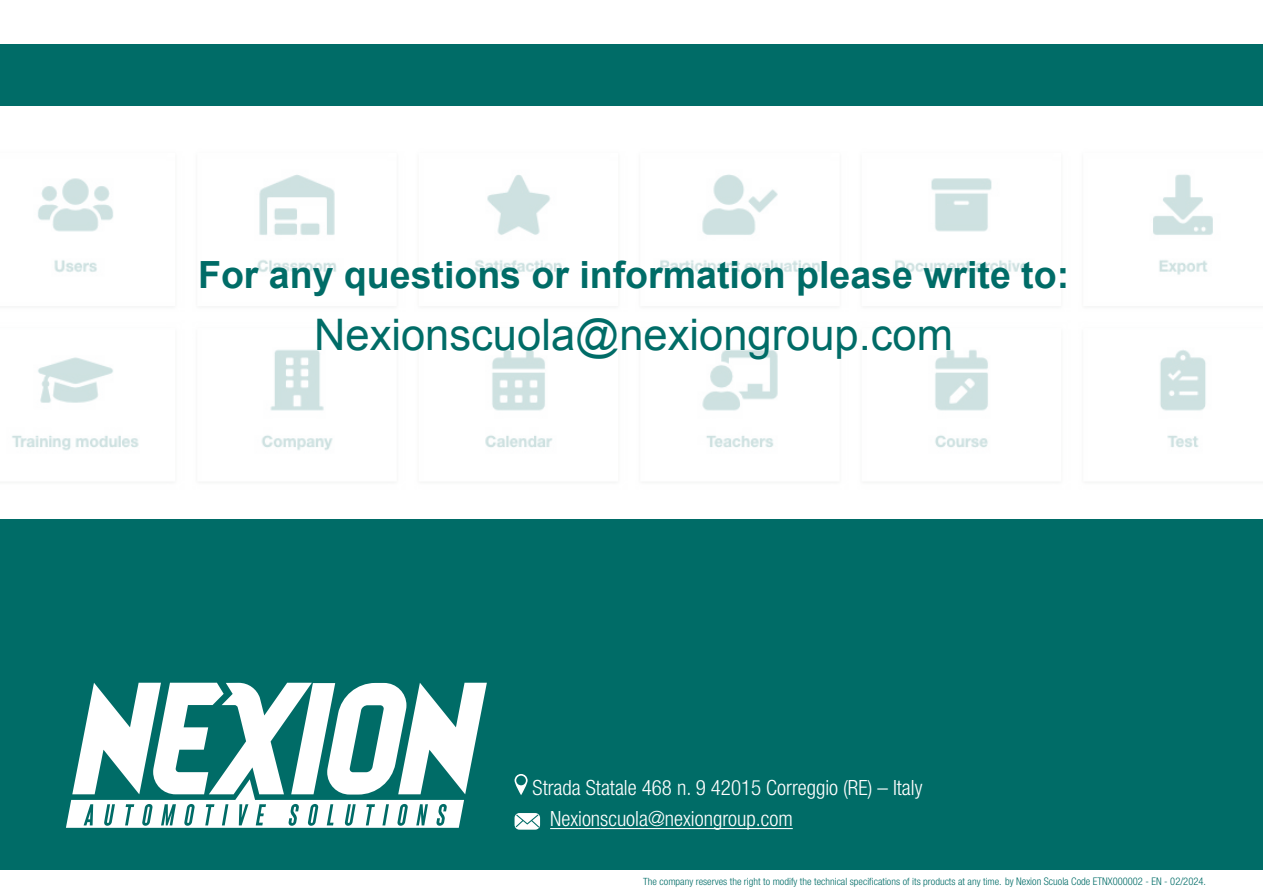
<style>
.page{position:relative;width:1263px;height:893px;background:#fff}
.page>*{position:absolute;margin:0;border:0;box-sizing:border-box;transform-origin:0 0}
.t1{font:43.5px "Arial";color:#006c67}
.t2{font:700 37.5px "Arial";color:#006c67}
.t3{font:300 condensed 21px/31.2px "Helvetica Neue LT Std";color:#fff}
.t4{font:300 condensed 10.05px "Helvetica Neue LT Std";color:#006c67;scale:1.05 1}
.s1{font-size:10.5px}
</style>
<div class="page">
<img style="left:12px;top:174px;width:1201px;height:277px">
<div style="left:0;top:45px;width:1263px;height:61px;background:#006c67"></div>
<div style="left:0;top:519px;width:1263px;height:351px;background:#006c67"></div>
<hr style="left:550px;top:828px;width:50px;height:1px;background:#fff">
<hr style="left:600px;top:828px;width:193px;height:1px;background:#fff">
<svg style="left:514px;top:774px;width:14px;height:21px"></svg>
<div style="left:516px;top:776px;width:10px;height:9px;background:#006c67;border-radius:50%"></div>
<svg style="left:514px;top:813px;width:26px;height:17px"></svg>
<svg style="left:66px;top:683px;width:421px;height:145px"></svg>
<h2 class="t2" style="left:198px;top:250px;width:873px">For any questions or information please write to:</h2>
<h1 class="t1" style="left:314px;top:306px;width:640px">Nexionscuola@nexiongroup.com</h1>
<h3 class="t3" style="left:550px;top:772px;width:374px;text-indent:-18px">Strada Statale 468 n. 9 42015 Correggio (RE) – Italy<br>Nexionscuola@nexiongroup.com</h3>
<p class="t4" style="left:643px;top:876px;width:537px">The company reserves the right to modify the technical specifications of its products at any time. <span class="s1">by Nexion Scuola Code ETNX000002 - EN - 02/2024.</span></p>
</div>
